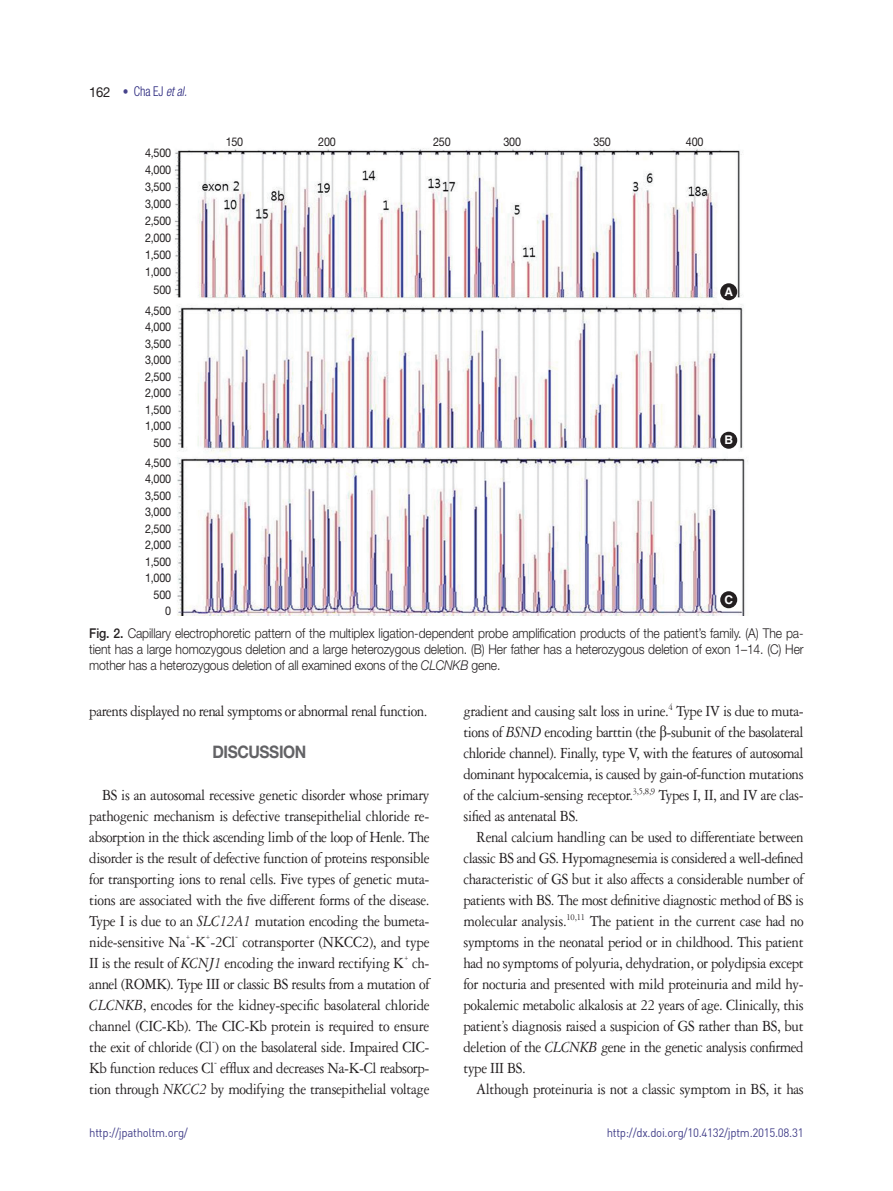
<style>
.page{position:relative;width:893px;height:1191px;background:#fff}
.page>*{position:absolute;margin:0;border:0;box-sizing:border-box;transform-origin:0 0}
.큰제목{font:700 17.25px "Helvetica Neue LT Std";letter-spacing:-.025em;color:#636366;scale:.9 1}
.본문{font:16.5px/21px "Garamond 3 LT Std";letter-spacing:-.025em;color:#231f20;text-align:justify;scale:.9 1}
.그림제목{font:300 13.5px/16.2px "Helvetica Neue LT Std";letter-spacing:-.01em;color:#231f20;text-align:justify;scale:.9 1}
.t1{font:300 condensed 13.5px "Helvetica Neue LT Std";color:#26237b;scale:.9 1}
.그래프_글{font:12px "Helvetica Neue LT Std";letter-spacing:-.02em;color:#231f20;scale:.9 1}
.t2{font:12px "Dinreg";letter-spacing:-.025em;color:#45428b;scale:.95 1}
.t3{font:700 12px "Helvetica LT Std";color:#fff}
.본문-2{font:9.6px "Garamond 3 LT Std";color:#231f20;scale:.9 1}
.s1{font-weight:400;font-stretch:normal;font-size:13.8px;color:#231f20}
.s2{font-size:12.75px;color:#45428b}
.s3{font-style:italic}
.s4{font-weight:500}
.s5{font-family:"Times New Roman"}
</style>
<div class="page">
<img style="left:175px;top:148px;width:573px;height:467px">
<div style="left:720px;top:283px;width:17px;height:17px;background:#231f20;border-radius:50%"></div>
<div style="left:720px;top:432px;width:17px;height:17px;background:#231f20;border-radius:50%"></div>
<div style="left:720px;top:591px;width:17px;height:17px;background:#231f20;border-radius:50%"></div>
<p class="t1" style="left:89px;top:84px;width:110px"><span class="s1">162</span> <span class="s2">•</span> Cha EJ <span class="s3">et al.</span></p>
<p class="그래프_글" style="left:145px;top:145px;width:31px">4,500</p>
<p class="그래프_글" style="left:145px;top:162px;width:31px">4,000</p>
<p class="그래프_글" style="left:145px;top:179px;width:31px">3,500</p>
<p class="그래프_글" style="left:145px;top:197px;width:31px">3,000</p>
<p class="그래프_글" style="left:145px;top:214px;width:31px">2,500</p>
<p class="그래프_글" style="left:145px;top:231px;width:31px">2,000</p>
<p class="그래프_글" style="left:145px;top:248px;width:31px">1,500</p>
<p class="그래프_글" style="left:145px;top:265px;width:31px">1,000</p>
<p class="그래프_글" style="left:154px;top:282px;width:21px">500</p>
<p class="그래프_글" style="left:145px;top:303px;width:31px">4,500</p>
<p class="그래프_글" style="left:145px;top:319px;width:31px">4,000</p>
<p class="그래프_글" style="left:145px;top:336px;width:31px">3,500</p>
<p class="그래프_글" style="left:145px;top:352px;width:31px">3,000</p>
<p class="그래프_글" style="left:145px;top:369px;width:31px">2,500</p>
<p class="그래프_글" style="left:145px;top:385px;width:31px">2,000</p>
<p class="그래프_글" style="left:145px;top:402px;width:31px">1,500</p>
<p class="그래프_글" style="left:145px;top:418px;width:31px">1,000</p>
<p class="그래프_글" style="left:154px;top:435px;width:21px">500</p>
<p class="그래프_글" style="left:145px;top:455px;width:31px">4,500</p>
<p class="그래프_글" style="left:145px;top:472px;width:31px">4,000</p>
<p class="그래프_글" style="left:145px;top:488px;width:31px">3,500</p>
<p class="그래프_글" style="left:145px;top:505px;width:31px">3,000</p>
<p class="그래프_글" style="left:145px;top:521px;width:31px">2,500</p>
<p class="그래프_글" style="left:145px;top:538px;width:31px">2,000</p>
<p class="그래프_글" style="left:145px;top:554px;width:31px">1,500</p>
<p class="그래프_글" style="left:145px;top:571px;width:31px">1,000</p>
<p class="그래프_글" style="left:154px;top:587px;width:21px">500</p>
<p class="그래프_글" style="left:165px;top:604px;width:8px">0</p>
<p class="그래프_글" style="left:226px;top:135px;width:21px">150</p>
<p class="그래프_글" style="left:318px;top:135px;width:21px">200</p>
<p class="그래프_글" style="left:433px;top:135px;width:21px">250</p>
<p class="그래프_글" style="left:503px;top:135px;width:21px">300</p>
<p class="그래프_글" style="left:593px;top:135px;width:21px">350</p>
<p class="그래프_글" style="left:686px;top:135px;width:21px">400</p>
<p class="t3" style="left:724px;top:284px;width:10px">A</p>
<p class="t3" style="left:724px;top:432px;width:10px">B</p>
<p class="t3" style="left:724px;top:592px;width:10px">C</p>
<p class="그림제목" style="left:89px;top:624px;width:795px"><span class="s4">Fig. 2.</span> Capillary electrophoretic pattern of the multiplex ligation-dependent probe amplification products of the patient’s family. (A) The pa&shy;tient has a large homozygous deletion and a large heterozygous deletion. (B) Her father has a heterozygous deletion of exon 1–14. (C) Her mother has a heterozygous deletion of all examined exons of the <span class="s3">CLCNKB</span> gene.</p>
<p class="본문" style="left:89px;top:700px;width:377px">parents displayed no renal symptoms or abnormal renal function.</p>
<p class="큰제목" style="left:212px;top:741px;width:106px">DISCUSSION</p>
<p class="본문" style="left:89px;top:784px;width:380px;text-indent:13px">BS is an autosomal recessive genetic disorder whose primary pathogenic mechanism is defective transepithelial chloride re&shy;absorption in the thick ascending limb of the loop of Henle. The disorder is the result of defective function of proteins responsible for transporting ions to renal cells. Five types of genetic muta&shy;tions are associated with the five different forms of the disease.<br>Type I is due to an <span class="s3">SLC12A1</span> mutation encoding the bumeta&shy;nide-sensitive Na -K -2Cl cotransporter (NKCC2), and type</p>
<p class="본문-2" style="left:185px;top:931px;width:7px">+</p>
<p class="본문-2" style="left:206px;top:931px;width:7px">+</p>
<p class="본문-2" style="left:235px;top:931px;width:5px">-</p>
<p class="본문" style="left:89px;top:952px;width:351px">II is the result of <span class="s3">KCNJ1</span> encoding the inward rectifying K</p>
<p class="본문-2" style="left:404px;top:952px;width:7px">+</p>
<p class="본문" style="left:89px;top:952px;width:380px;text-indent:323px">ch&shy;annel (ROMK). Type III or classic BS results from a mutation of <span class="s3">CLCNKB</span>, encodes for the kidney-specific basolateral chloride channel (CIC-Kb). The CIC-Kb protein is required to ensure the exit of chloride (Cl ) on the basolateral side. Impaired CIC-</p>
<p class="본문-2" style="left:212px;top:1036px;width:5px">-</p>
<p class="본문" style="left:89px;top:1057px;width:379px">Kb function reduces Cl efflux and decreases Na-K-Cl reabsorp-</p>
<p class="본문-2" style="left:214px;top:1057px;width:5px">-</p>
<p class="본문" style="left:89px;top:1078px;width:379px">tion through <span class="s3">NKCC2</span> by modifying the transepithelial voltage</p>
<p class="본문" style="left:463px;top:700px;width:379px">gradient and causing salt loss in urine.<sup>4</sup> Type IV is due to muta&shy;tions of <span class="s3">BSND</span> encoding barttin (the <span class="s5">β</span>-subunit of the basolateral chloride channel). Finally, type V, with the features of autosomal dominant hypocalcemia, is caused by gain-of-function mutations of the calcium-sensing receptor.<sup>3,5,8,9</sup> Types I, II, and IV are clas&shy;sified as antenatal BS.</p>
<p class="본문" style="left:463px;top:826px;width:380px;text-indent:13px">Renal calcium handling can be used to differentiate between classic BS and GS. Hypomagnesemia is considered a well-defined characteristic of GS but it also affects a considerable number of patients with BS. The most definitive diagnostic method of BS is molecular analysis.<sup>10,11</sup> The patient in the current case had no symptoms in the neonatal period or in childhood. This patient had no symptoms of polyuria, dehydration, or polydipsia except for nocturia and presented with mild proteinuria and mild hy&shy;pokalemic metabolic alkalosis at 22 years of age. Clinically, this patient’s diagnosis raised a suspicion of GS rather than BS, but deletion of the <span class="s3">CLCNKB</span> gene in the genetic analysis confirmed type III BS.</p>
<p class="본문" style="left:476px;top:1078px;width:365px">Although proteinuria is not a classic symptom in BS, it has</p>
<p class="t2" style="left:89px;top:1125px;width:105px">http://jpatholtm.org/</p>
<p class="t2" style="left:607px;top:1125px;width:209px">http://dx.doi.org/10.4132/jptm.2015.08.31</p>
</div>
